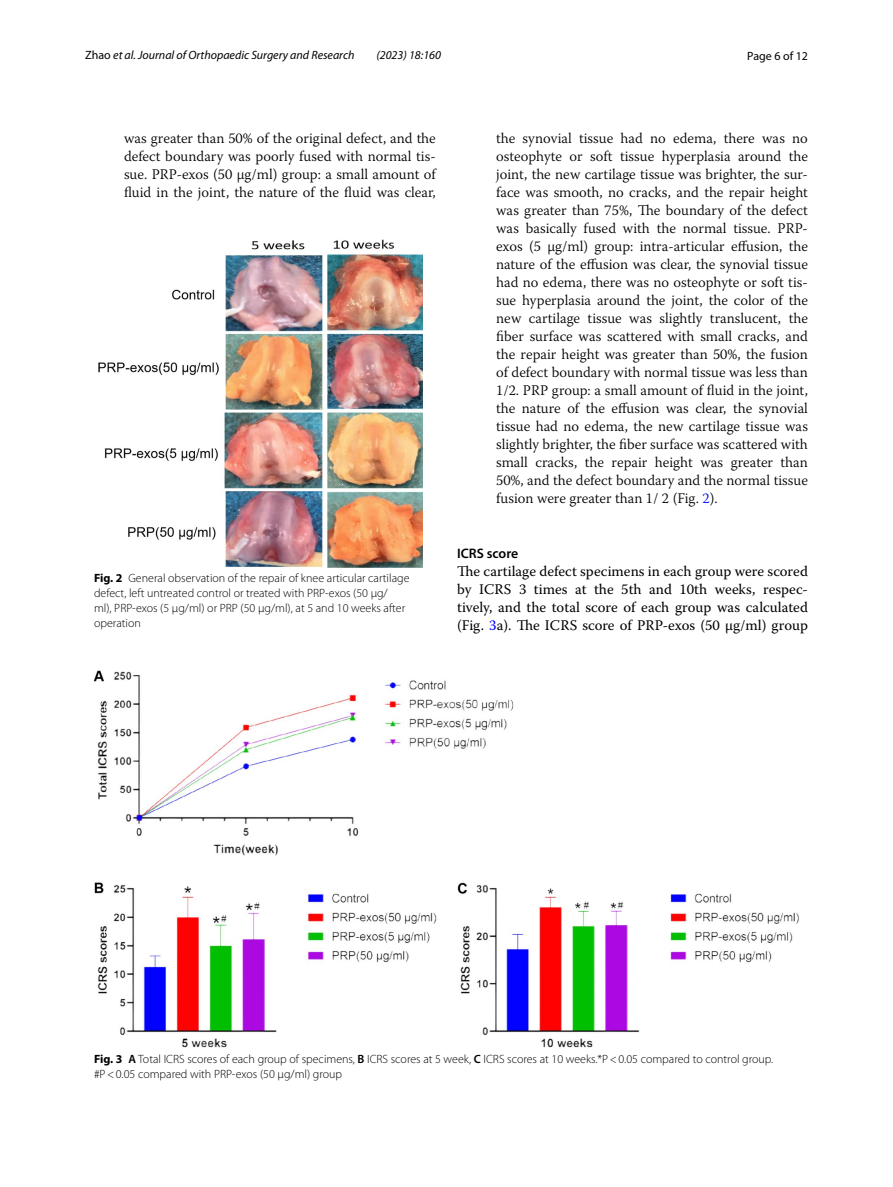
<style>
.page{position:relative;width:893px;height:1187px;background:#fff}
.page>*{position:absolute;margin:0;border:0;box-sizing:border-box;transform-origin:0 0}
.t1{font:300 14.7px/18px "Warnock Pro";color:#000;text-align:justify}
.t2{font:14.7px/18px "Warnock Pro";color:#000;text-align:justify}
.t3{font:600 13.8px "Myriad Pro";color:#000}
.t4{font:300 12px/15px "Myriad Pro";color:#000}
.t5{font:italic 12px "Myriad Pro";color:#000}
.t6{font:12px "Myriad Pro";color:#000}
.s1{font-style:normal}
.s2{color:#00f}
.s3{font-weight:700}
.s4{font-weight:600}
</style>
<div class="page">
<img style="left:99px;top:239px;width:323px;height:328px">
<img style="left:94px;top:670px;width:705px;height:377px">
<p class="t5" style="left:85px;top:48px;width:271px"><span class="s1">Zhao</span> et al. Journal of Orthopaedic Surgery and Research</p>
<p class="t5" style="left:376px;top:48px;width:66px">(2023) 18:160</p>
<p class="t6" style="left:747px;top:48px;width:62px">Page 6 of 12</p>
<p class="t1" style="left:124px;top:128px;width:313px">was greater than 50% of the original defect, and the defect boundary was poorly fused with normal tis&shy;sue. PRP-exos (50 μg/ml) group: a small amount of fluid in the joint, the nature of the fluid was clear,</p>
<p class="t1" style="left:496px;top:128px;width:313px">the synovial tissue had no edema, there was no osteophyte or soft tissue hyperplasia around the joint, the new cartilage tissue was brighter, the sur&shy;face was smooth, no cracks, and the repair height was greater than 75%, The boundary of the defect was basically fused with the normal tissue. PRP&shy;exos (5 μg/ml) group: intra-articular effusion, the nature of the effusion was clear, the synovial tissue had no edema, there was no osteophyte or soft tis&shy;sue hyperplasia around the joint, the color of the new cartilage tissue was slightly translucent, the fiber surface was scattered with small cracks, and the repair height was greater than 50%, the fusion of defect boundary with normal tissue was less than 1/2. PRP group: a small amount of fluid in the joint, the nature of the effusion was clear, the synovial tissue had no edema, the new cartilage tissue was slightly brighter, the fiber surface was scattered with small cracks, the repair height was greater than 50%, and the defect boundary and the normal tissue fusion were greater than 1/ 2 (Fig. <span class="s2">2</span>).</p>
<p class="t4" style="left:94px;top:571px;width:317px"><span class="s3">Fig. 2</span> General observation of the repair of knee articular cartilage defect, left untreated control or treated with PRP-exos (50 μg/<br>ml), PRP-exos (5 μg/ml) or PRP (50 μg/ml), at 5 and 10 weeks after operation</p>
<p class="t3" style="left:457px;top:544px;width:63px">ICRS score</p>
<p class="t2" style="left:457px;top:561px;width:352px">The cartilage defect specimens in each group were scored by ICRS 3 times at the 5th and 10th weeks, respec&shy;tively, and the total score of each group was calculated (Fig. <span class="s2">3</span>a). The ICRS score of PRP-exos (50 μg/ml) group</p>
<p class="t4" style="left:94px;top:1051px;width:681px"><span class="s3">Fig. 3</span> <span class="s4">A</span> Total ICRS scores of each group of specimens, <span class="s4">B</span> ICRS scores at 5 week, <span class="s4">C</span> ICRS scores at 10 weeks.*P&lt;0.05 compared to control group. #P&lt;0.05 compared with PRP-exos (50 μg/ml) group</p>
</div>
